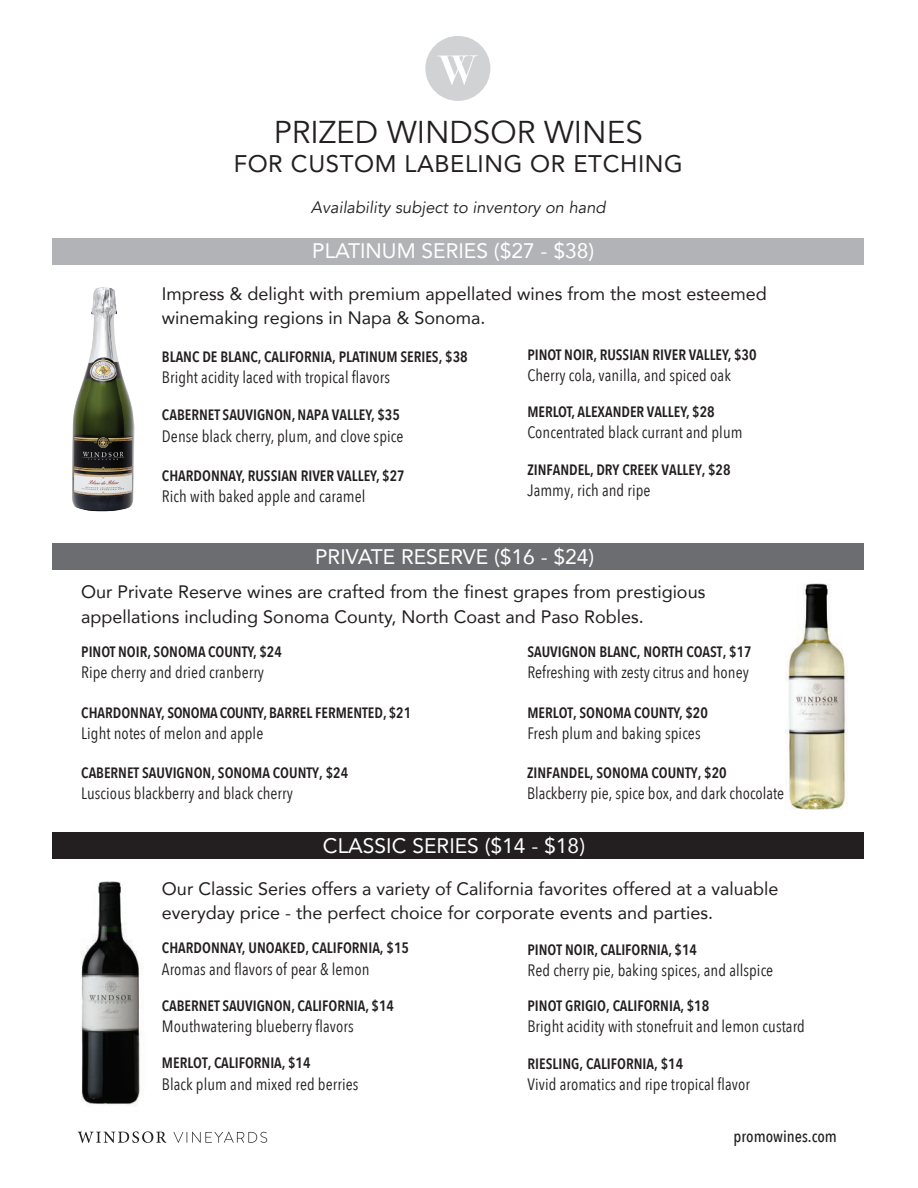
<style>
.page{position:relative;width:918px;height:1188px;background:#fff}
.page>*{position:absolute;margin:0;border:0;box-sizing:border-box;transform-origin:0 0}
.t1{font:31.5px "Avenir";color:#231f20}
.t2{font:24px "Avenir";letter-spacing:.025em;color:#231f20}
.t3{font:21px "Avenir";color:#fff}
.t4{font:18px/24.5px "Avenir";color:#231f20}
.t5{font:16.5px "Avenir Next Condensed";letter-spacing:.005em;color:#231f20}
.t6{font:italic 16.5px "Avenir";color:#231f20}
.t7{font:500 16.5px "Avenir Next Condensed";color:#231f20}
.t8{font:600 15px "Avenir Next Condensed";color:#231f20}
.s1{font-family:"Avenir Next LT Pro";font-stretch:condensed}
</style>
<div class="page">
<div style="left:52px;top:832px;width:812px;height:27px;background:#231f20"></div>
<div style="left:52px;top:543px;width:812px;height:27px;background:#6c6d70"></div>
<div style="left:52px;top:238px;width:812px;height:27px;background:#b2b3b7"></div>
<img style="left:785px;top:583px;width:62px;height:227px">
<img style="left:81px;top:881px;width:59px;height:225px">
<svg style="left:78px;top:1131px;width:88px;height:12px"></svg>
<svg style="left:173px;top:1132px;width:94px;height:11px"></svg>
<svg style="left:425px;top:36px;width:66px;height:65px"></svg>
<img style="left:72px;top:288px;width:63px;height:224px">
<h1 class="t1" style="left:274px;top:113px;width:371px">PRIZED WINDSOR WINES</h1>
<h2 class="t2" style="left:234px;top:144px;width:451px">FOR CUSTOM LABELING OR ETCHING</h2>
<p class="t6" style="left:311px;top:198px;width:296px">Availability subject to inventory on hand</p>
<p class="t3" style="left:312px;top:234px;width:284px">PLATINUM SERIES ($27 - $38)</p>
<p class="t4" style="left:162px;top:281px;width:606px">Impress &amp; delight with premium appellated wines from the most esteemed winemaking regions in Napa &amp; Sonoma.</p>
<p class="t8" style="left:162px;top:344px;width:307px">BLANC DE BLANC, CALIFORNIA, PLATINUM SERIES, $38</p>
<p class="t5" style="left:162px;top:363px;width:230px">Bright acidity laced with tropical flavors</p>
<p class="t8" style="left:162px;top:402px;width:239px">CABERNET SAUVIGNON, NAPA VALLEY, $3<span class="s1">5</span></p>
<p class="t5" style="left:162px;top:422px;width:243px">Dense black cherry, plum, and clove spice</p>
<p class="t8" style="left:162px;top:463px;width:244px">CHARDONNAY, RUSSIAN RIVER VALLEY, $27</p>
<p class="t5" style="left:162px;top:482px;width:205px">Rich with baked apple and caramel</p>
<p class="t8" style="left:527px;top:341px;width:231px">PINOT NOIR, RUSSIAN RIVER VALLEY, $30</p>
<p class="t5" style="left:527px;top:361px;width:205px">Cherry cola, vanilla, and spiced oak</p>
<p class="t8" style="left:527px;top:399px;width:189px">MERLOT, ALEXANDER VALLEY, $28</p>
<p class="t5" style="left:527px;top:418px;width:217px">Concentrated black currant and plum</p>
<p class="t8" style="left:527px;top:457px;width:205px">ZINFANDEL, DRY CREEK VALLEY, $2<span class="s1">8</span></p>
<p class="t5" style="left:527px;top:476px;width:125px">Jammy, rich and ripe</p>
<p class="t3" style="left:315px;top:540px;width:281px">PRIVATE RESERVE ($16 - $24)</p>
<p class="t4" style="left:81px;top:580px;width:626px">Our Private Reserve wines are crafted from the finest grapes from prestigious appellations including Sonoma County, North Coast and Paso Robles.</p>
<p class="t8" style="left:81px;top:639px;width:202px">PINOT NOIR, SONOMA COUNTY, $24</p>
<p class="t5" style="left:81px;top:658px;width:184px">Ripe cherry and dried cranberry</p>
<p class="t8" style="left:81px;top:699px;width:331px">CHARDONNAY, SONOMA COUNTY,BARREL FERMENTED, $2<span class="s1">1</span></p>
<p class="t5" style="left:81px;top:719px;width:184px">Light notes of melon and apple</p>
<p class="t8" style="left:81px;top:760px;width:268px">CABERNET SAUVIGNON, SONOMA COUNTY, $24</p>
<p class="t5" style="left:81px;top:780px;width:213px">Luscious blackberry and black cherry</p>
<p class="t8" style="left:527px;top:639px;width:226px">SAUVIGNON BLANC, NORTH COAST, $1<span class="s1">7</span></p>
<p class="t5" style="left:527px;top:658px;width:223px">Refreshing with zesty citrus and honey</p>
<p class="t8" style="left:527px;top:699px;width:182px">MERLOT, SONOMA COUNTY, $20</p>
<p class="t5" style="left:527px;top:719px;width:175px">Fresh plum and baking spices</p>
<p class="t8" style="left:527px;top:760px;width:201px">ZINFANDEL, SONOMA COUNTY, $20</p>
<p class="t5" style="left:527px;top:780px;width:259px">Blackberry pie, spice box, and dark chocolate</p>
<p class="t3" style="left:323px;top:829px;width:264px">CLASSIC SERIES ($14 - $18)</p>
<p class="t4" style="left:162px;top:876px;width:618px">Our Classic Series offers a variety of California favorites offered at a valuable everyday price - the perfect choice for corporate events and parties.</p>
<p class="t8" style="left:162px;top:935px;width:249px">CHARDONNAY, UNOAKED, CALIFORNIA, $1<span class="s1">5</span></p>
<p class="t5" style="left:162px;top:955px;width:209px">Aromas and flavors of pear &amp; lemon</p>
<p class="t8" style="left:162px;top:993px;width:234px">CABERNET SAUVIGNON, CALIFORNIA, $14</p>
<p class="t5" style="left:162px;top:1012px;width:193px">Mouthwatering blueberry flavors</p>
<p class="t8" style="left:162px;top:1050px;width:150px">MERLOT, CALIFORNIA, $14</p>
<p class="t5" style="left:162px;top:1070px;width:198px">Black plum and mixed red berries</p>
<p class="t8" style="left:527px;top:937px;width:171px">PINOT NOIR, CALIFORNIA, $14</p>
<p class="t5" style="left:527px;top:956px;width:247px">Red cherry pie, baking spices, and allspice</p>
<p class="t8" style="left:528px;top:993px;width:183px">PINOT GRIGIO, CALIFORNIA, $18</p>
<p class="t5" style="left:528px;top:1012px;width:279px">Bright acidity with stonefruit and lemon custard</p>
<p class="t8" style="left:528px;top:1051px;width:157px">RIESLING, CALIFORNIA, $14</p>
<p class="t5" style="left:528px;top:1070px;width:224px">Vivid aromatics and ripe tropical flavor</p>
<p class="t7" style="left:734px;top:1126px;width:105px">promowines.com</p>
</div>
